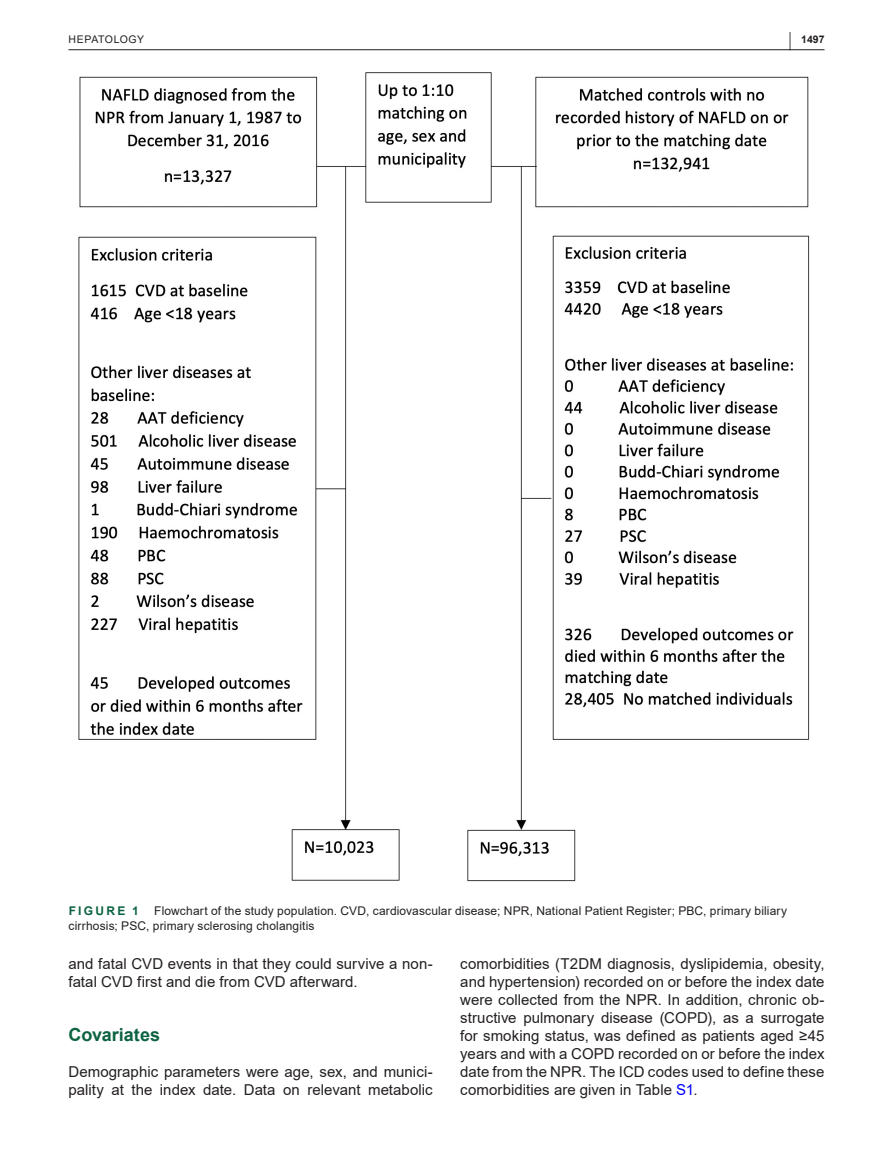
<style>
.page{position:relative;width:893px;height:1174px;background:#fff}
.page>*{position:absolute;margin:0;border:0;box-sizing:border-box;transform-origin:0 0}
.t1{font:700 19.5px "Arial";color:#231f20;scale:.38 1}
.t2{font:700 18px "Arial";color:#0d6341}
.t3{font:15px/18px "Arial";letter-spacing:.005em;color:#231f20}
.t4{font:12px/15px "Arial";letter-spacing:.01em;color:#231f20}
.t5{font:700 12px "Arial";letter-spacing:.19em;color:#0d6341}
.t6{font:10.5px "Arial";letter-spacing:.03em;color:#231f20}
.t7{font:700 10.5px "Arial";color:#231f20}
.s1{color:#00f}
</style>
<div class="page">
<hr style="left:68px;top:49px;width:756px;height:1px;background:#231f20">
<img style="left:78px;top:72px;width:732px;height:810px">
<h1 class="t1" style="left:789px;top:25px;width:7px">|</h1>
<p class="t6" style="left:69px;top:32px;width:77px">HEPATOLOGY</p>
<p class="t7" style="left:801px;top:32px;width:25px">1497</p>
<p class="t4" style="left:68px;top:903px;width:720px;text-indent:86px">Flowchart of the study population. CVD, cardiovascular disease; NPR, National Patient Register; PBC, primary biliary cirrhosis; PSC, primary sclerosing cholangitis</p>
<p class="t5" style="left:69px;top:902px;width:72px">FIGURE 1</p>
<p class="t3" style="left:68px;top:955px;width:366px">and fatal CVD events in that they could survive a non&shy;fatal CVD first and die from CVD afterward.</p>
<p class="t2" style="left:68px;top:1022px;width:93px">Covariates</p>
<p class="t3" style="left:68px;top:1063px;width:366px">Demographic parameters were age, sex, and munici&shy;pality at the index date. Data on relevant metabolic</p>
<p class="t3" style="left:460px;top:955px;width:366px;text-align:justify">comorbidities (T2DM diagnosis, dyslipidemia, obesity, and hypertension) recorded on or before the index date were collected from the NPR. In addition, chronic ob&shy;structive pulmonary disease (COPD), as a surrogate for smoking status, was defined as patients aged ≥45 years and with a COPD recorded on or before the index date from the NPR. The ICD codes used to define these comorbidities are given in Table <span class="s1">S1</span>.</p>
</div>
